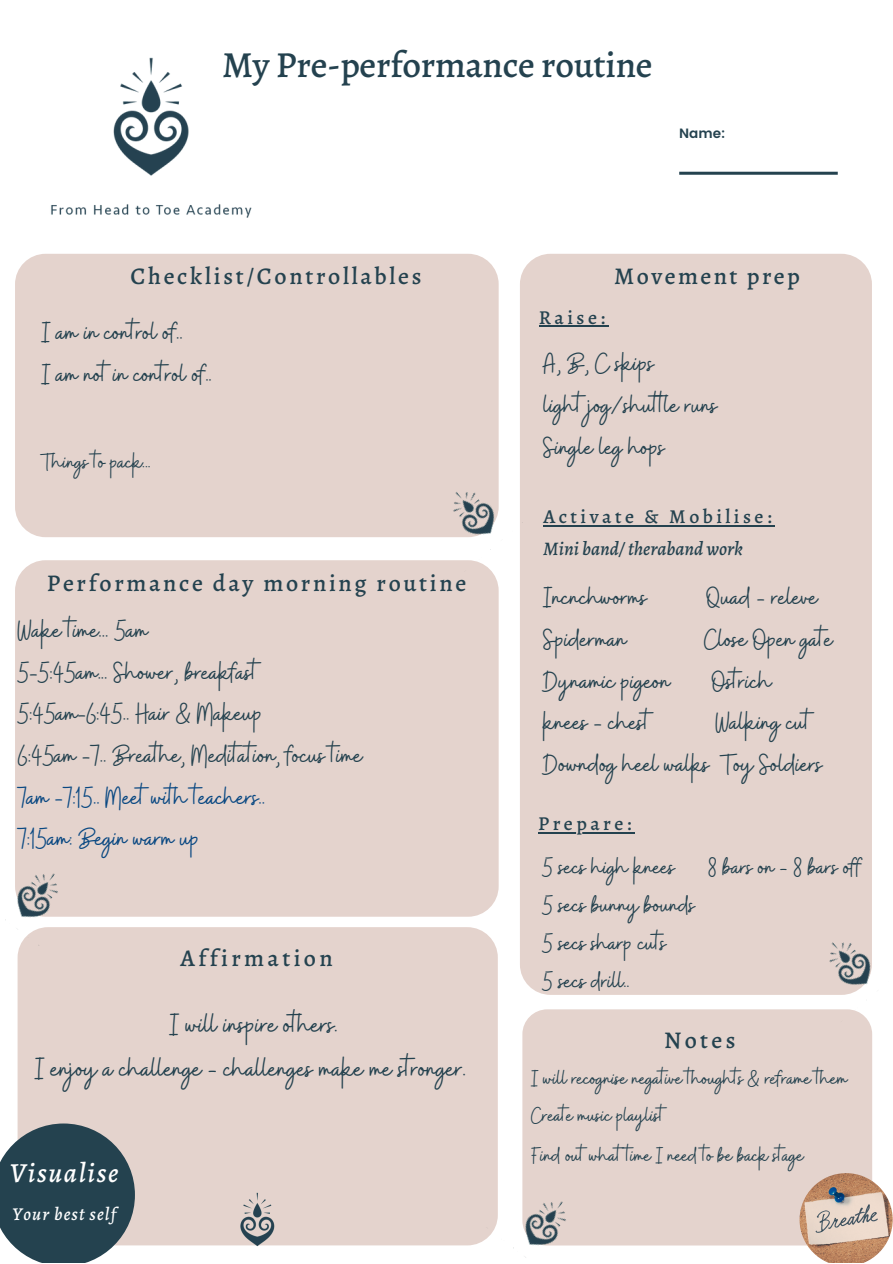
<style>
.page{position:relative;width:893px;height:1264px;background:#fff}
.page>*{position:absolute;margin:0;border:0;box-sizing:border-box;transform-origin:0 0}
.t1{font:500 36.75px "Alegreya";letter-spacing:-.01em;color:#24424f}
.t2{font:31.8px/43.8px "Buffalo";color:#24424f;text-align:center}
.t3{font:30px/41.5px "Buffalo";color:#24424f}
.t4{font:30px/41.5px "Buffalo";color:#094882}
.t5{font:27.75px/38.2px "Buffalo";color:#24424f}
.t6{font:italic 500 27.6px "Alegreya";letter-spacing:.06em;color:#fff}
.t7{font:25.5px "Buffalo";color:#24424f}
.t8{font:24px "Buffalo";color:#24424f}
.t9{font:500 24px "Alegreya";letter-spacing:.11em;color:#24424f}
.t10{font:500 24px "Alegreya";letter-spacing:.14em;color:#24424f}
.t11{font:500 19.65px "Alegreya";letter-spacing:.175em;color:#24424f}
.t12{font:italic 500 19.2px "Alegreya";color:#24424f}
.t13{font:italic 500 18.15px "Alegreya";letter-spacing:.06em;color:#fff}
.t14{font:600 13.5px "Poppins";color:#24424f}
</style>
<div class="page">
<div style="left:520px;top:254px;width:351px;height:740px;background:#e4d3cd;border-radius:30px"></div>
<div style="left:15px;top:254px;width:483px;height:283px;background:#e4d3cd;border-radius:30px"></div>
<div style="left:15px;top:560px;width:483px;height:356px;background:#e4d3cd;border-radius:30px"></div>
<div style="left:18px;top:927px;width:480px;height:318px;background:#e4d3cd;border-radius:30px"></div>
<div style="left:522px;top:1009px;width:350px;height:236px;background:#e4d3cd;border-radius:25px"></div>
<svg style="left:679px;top:172px;width:158px;height:3px"></svg>
<img style="left:51px;top:57px;width:201px;height:161px">
<img style="left:446px;top:1066px;width:251px;height:192px">
<img style="left:5px;top:873px;width:184px;height:111px">
<img style="left:697px;top:805px;width:175px;height:225px">
<img style="left:321px;top:355px;width:202px;height:248px">
<img style="left:163px;top:1192px;width:190px;height:55px">
<img style="left:799px;top:1173px;width:93px;height:89px">
<svg style="left:0;top:1123px;width:135px;height:139px"></svg>
<hr style="left:538px;top:325px;width:70px;height:2px;background:#24424f">
<hr style="left:543px;top:525px;width:232px;height:2px;background:#24424f">
<hr style="left:538px;top:832px;width:97px;height:2px;background:#24424f">
<p class="t1" style="left:222px;top:40px;width:432px">My Pre-performance routine</p>
<p class="t14" style="left:679px;top:125px;width:48px">Name:</p>
<p class="t9" style="left:130px;top:260px;width:292px">Checklist/Controllables</p>
<p class="t3" style="left:41px;top:313px;width:172px">I am in control of.<br>I am not in control of.</p>
<p class="t7" style="left:41px;top:445px;width:111px">Things to pack .</p>
<p class="t9" style="left:47px;top:566px;width:421px">Performance day morning routine</p>
<p class="t3" style="left:18px;top:611px;width:346px">Wake time . 5am<br>5-5:45am . Shower, breakfast<br>5:45am-6:45. Hair &amp; Makeup<br>6:45am -7. Breathe, Meditation, focus time</p>
<p class="t4" style="left:18px;top:778px;width:249px">7am -7:15. Meet with teachers.<br>7:15am: Begin warm up</p>
<p class="t10" style="left:180px;top:942px;width:154px">Affirmation</p>
<p class="t2" style="left:35px;top:1004px;width:432px">I will inspire others.<br>I enjoy a challenge - challenges make me stronger.</p>
<p class="t6" style="left:10px;top:1154px;width:110px">Visualise</p>
<p class="t13" style="left:13px;top:1201px;width:104px">Your best self</p>
<p class="t11" style="left:538px;top:303px;width:68px">Raise:</p>
<p class="t9" style="left:614px;top:260px;width:187px">Movement prep</p>
<p class="t3" style="left:543px;top:344px;width:175px">A, B, C skips<br>light jog/shut le runs<br>Single leg hops</p>
<p class="t11" style="left:543px;top:503px;width:230px">Activate &amp; Mobilise:</p>
<p class="t12" style="left:543px;top:535px;width:201px">Mini band/ theraband work</p>
<p class="t3" style="left:543px;top:578px;width:105px">Incnchworms</p>
<p class="t3" style="left:706px;top:578px;width:112px">Quad - releve</p>
<p class="t3" style="left:543px;top:620px;width:84px">Spiderman</p>
<p class="t3" style="left:704px;top:620px;width:130px">Close Open gate</p>
<p class="t3" style="left:543px;top:661px;width:128px">Dynamic pigeon</p>
<p class="t3" style="left:711px;top:661px;width:61px">Ostrich</p>
<p class="t3" style="left:543px;top:703px;width:108px">knees - chest</p>
<p class="t3" style="left:543px;top:703px;width:280px;text-indent:172px">Walking cut<br>Downdog heel walks Toy Soldiers</p>
<p class="t11" style="left:538px;top:810px;width:95px">Prepare:</p>
<p class="t5" style="left:542px;top:849px;width:320px">5 secs high knees 8 bars on - 8 bars off<br>5 secs bunny bounds<br>5 secs sharp cuts<br>5 secs drill.</p>
<p class="t9" style="left:664px;top:1023px;width:73px">Notes</p>
<p class="t8" style="left:531px;top:1062px;width:318px">I will recognise negative thoughts &amp; reframe them</p>
<p class="t8" style="left:531px;top:1100px;width:134px">Create music playlist</p>
<p class="t8" style="left:531px;top:1139px;width:273px">Find out what time I need to be back stage</p>
</div>
